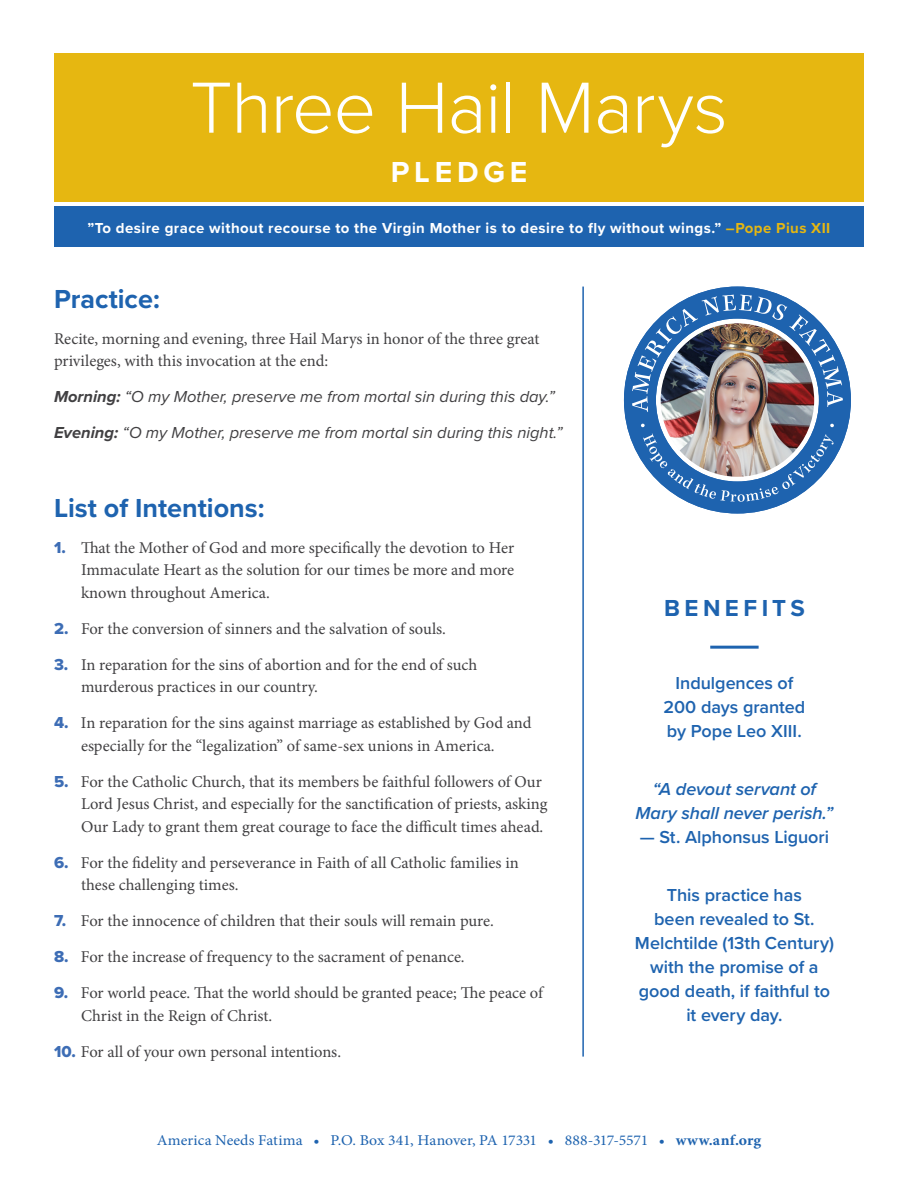
<style>
.page{position:relative;width:918px;height:1188px;background:#fff}
.page>*{position:absolute;margin:0;border:0;box-sizing:border-box;transform-origin:0 0}
.Gold_Bar_Large{font:300 75px "Proxima Nova";letter-spacing:-.015em;color:#fff}
.Gold_Bar_Small{font:700 30px "Proxima Nova";letter-spacing:.16em;color:#fff}
.Heading{font:700 27px "Proxima Nova";color:#1e63af}
.Box_Prayer_of_Month{font:700 24px "Proxima Nova";letter-spacing:.185em;color:#1e63af}
.Box_Prayer_Text{font:600 18px/24px "Proxima Nova";color:#1e63af;text-align:center}
.Box_Prayer_Text-2{font:italic 600 18px/24px "Proxima Nova";letter-spacing:-.005em;color:#1e63af;text-align:center}
.Body{font:16.5px/22.5px "Minion Pro";color:#414042}
.Body_Bold_Italic{font:italic 16.5px "Proxima Nova";color:#414042}
.Blue_Bar{font:700 15px "Proxima Nova";letter-spacing:.03em;color:#fff}
.t1{font:15px "Minion Pro";letter-spacing:-.005em;color:#1e63af;scale:1.05 1}
.s1{color:#e6b711}
.s2{font-weight:700}
.s3{font-family:"Proxima Nova Extrabld";color:#3d6db5}
</style>
<div class="page">
<div style="left:54px;top:54px;width:810px;height:148px;background:#e6b711"></div>
<div style="left:54px;top:207px;width:810px;height:40px;background:#1e63af"></div>
<hr style="left:710px;top:646px;width:49px;height:3px;background:#1e63af">
<svg style="left:624px;top:287px;width:227px;height:227px"></svg>
<svg style="left:632px;top:295px;width:211px;height:117px"></svg>
<svg style="left:641px;top:423px;width:4px;height:4px"></svg>
<svg style="left:643px;top:433px;width:191px;height:69px"></svg>
<svg style="left:830px;top:423px;width:4px;height:4px"></svg>
<img style="left:661px;top:323px;width:153px;height:154px;border-radius:77px">
<hr style="left:582px;top:287px;width:2px;height:770px;background:#1e63af">
<p class="Gold_Bar_Large" style="left:190px;top:52px;width:539px">Three Hail Marys</p>
<p class="Gold_Bar_Small" style="left:391px;top:150px;width:138px">PLEDGE</p>
<p class="Blue_Bar" style="left:88px;top:217px;width:744px">”To desire grace without recourse to the Virgin Mother is to desire to fly without wings.” <span class="s1">–Pope Pius XII</span></p>
<p class="Heading" style="left:54px;top:279px;width:107px">Practice:</p>
<p class="Body" style="left:54px;top:327px;width:487px">Recite, morning and evening, three Hail Marys in honor of the three great privileges, with this invocation at the end:</p>
<p class="Body_Bold_Italic" style="left:54px;top:385px;width:502px"><span class="s2">Morning:</span> “O my Mother, preserve me from mortal sin during this day.”</p>
<p class="Body_Bold_Italic" style="left:54px;top:421px;width:510px"><span class="s2">Evening:</span> “O my Mother, preserve me from mortal sin during this night.”</p>
<p class="Heading" style="left:54px;top:487px;width:212px">List of Intentions:</p>
<p class="Body" style="left:81px;top:536px;width:435px;text-align:justify;text-indent:-27px"><span class="s3">1.</span> That the Mother of God and more specifically the devotion to Her Immaculate Heart as the solution for our times be more and more known throughout America.</p>
<p class="Body" style="left:54px;top:617px;width:393px"><span class="s3">2.</span> For the conversion of sinners and the salvation of souls.</p>
<p class="Body" style="left:81px;top:653px;width:398px;text-indent:-27px"><span class="s3">3.</span> In reparation for the sins of abortion and for the end of such murderous practices in our country.</p>
<p class="Body" style="left:54px;top:712px;width:479px;text-align:center"><span class="s3">4.</span> In reparation for the sins against marriage as established by God and especially for the “legalization” of same-sex unions in America.</p>
<p class="Body" style="left:81px;top:770px;width:468px;text-indent:-27px"><span class="s3">5.</span> For the Catholic Church, that its members be faithful followers of Our<br>Lord Jesus Christ, and especially for the sanctification of priests, asking<br>Our Lady to grant them great courage to face the difficult times ahead.</p>
<p class="Body" style="left:81px;top:851px;width:439px;text-indent:-27px"><span class="s3">6.</span> For the fidelity and perseverance in Faith of all Catholic families in these challenging times.</p>
<p class="Body" style="left:54px;top:910px;width:441px"><span class="s3">7.</span> For the innocence of children that their souls will remain pure.</p>
<p class="Body" style="left:54px;top:946px;width:412px"><span class="s3">8.</span> For the increase of frequency to the sacrament of penance.</p>
<p class="Body" style="left:81px;top:982px;width:464px;text-indent:-27px"><span class="s3">9.</span> For world peace. That the world should be granted peace; The peace of<br>Christ in the Reign of Christ.</p>
<p class="Body" style="left:54px;top:1040px;width:289px"><span class="s3">10.</span> For all of your own personal intentions.</p>
<p class="Box_Prayer_of_Month" style="left:664px;top:590px;width:142px">BENEFITS</p>
<p class="Box_Prayer_Text" style="left:664px;top:671px;width:143px">Indulgences of<br>200 days granted by Pope Leo XIII.</p>
<p class="Box_Prayer_Text-2" style="left:636px;top:776px;width:199px">“A devout servant of<br>Mary shall never perish.”</p>
<p class="Box_Prayer_Text" style="left:640px;top:824px;width:191px">— St. Alphonsus Liguori</p>
<p class="Box_Prayer_Text" style="left:635px;top:882px;width:201px">This practice has<br>been revealed to St.<br>Melchtilde (13th Century) with the promise of a good death, if faithful to it every day.</p>
<p class="t1" style="left:157px;top:1130px;width:577px">America Needs Fatima • P.O. Box 341, Hanover, PA 17331 • 888-317-5571 • <span class="s2">www.anf.org</span></p>
</div>
